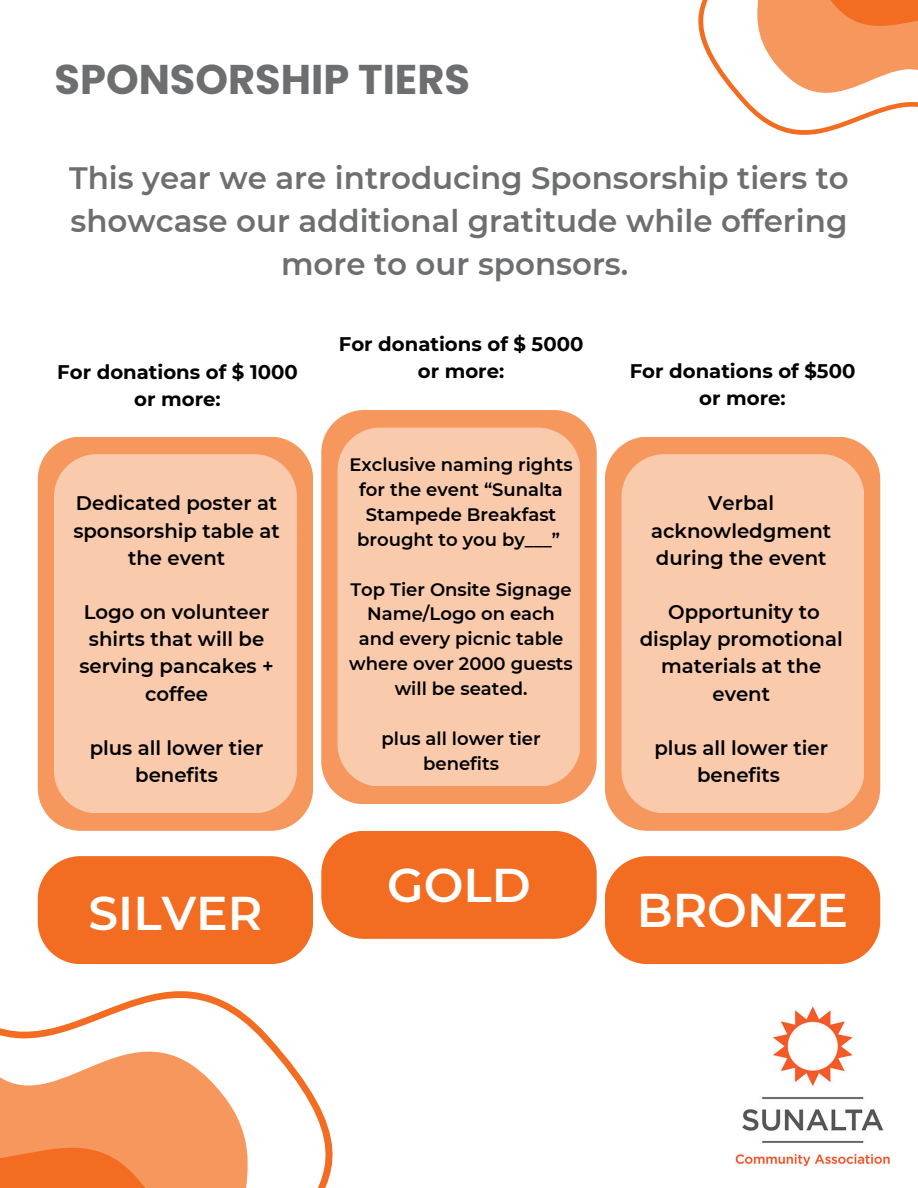
<style>
.page{position:relative;width:918px;height:1188px;background:#fff}
.page>*{position:absolute;margin:0;border:0;box-sizing:border-box;transform-origin:0 0}
.t1{font:600 47.25px "Montserrat";color:#fff}
.t2{font:700 41.55px "Poppins";color:#6d6e70}
.t3{font:600 30.9px/42.8px "Montserrat";color:#6d6e70;text-align:center}
.t4{font:600 19.65px/27.2px "Montserrat";color:#000;text-align:center}
.t5{font:700 19.65px/27.2px "Montserrat";color:#000;text-align:center}
.t6{font:600 18px/24.9px "Montserrat";color:#000;text-align:center}
</style>
<div class="page">
<img style="left:735px;top:1006px;width:155px;height:160px">
<svg style="left:698px;top:0;width:220px;height:135px"></svg>
<svg style="left:0;top:991px;width:333px;height:197px"></svg>
<svg style="left:321px;top:410px;width:276px;height:394px;background:#f69f6a"></svg>
<svg style="left:605px;top:437px;width:275px;height:393px;background:#f69e68"></svg>
<svg style="left:38px;top:437px;width:275px;height:393px;background:#f69e68"></svg>
<div style="left:321px;top:831px;width:276px;height:108px;background:#f26c21"></div>
<div style="left:605px;top:856px;width:275px;height:108px;background:#f26c21"></div>
<div style="left:38px;top:856px;width:275px;height:108px;background:#f26c21"></div>
<div style="left:54px;top:454px;width:243px;height:359px;background:#facaad"></div>
<div style="left:337px;top:428px;width:243px;height:358px;background:#facaad"></div>
<div style="left:621px;top:454px;width:243px;height:359px;background:#facaad"></div>
<h2 class="t2" style="left:55px;top:50px;width:417px">SPONSORSHIP TIERS</h2>
<p class="t3" style="left:69px;top:157px;width:781px">This year we are introducing Sponsorship tiers to showcase our additional gratitude while offering more to our sponsors.</p>
<p class="t5" style="left:57px;top:358px;width:242px">For donations of $ 1000 or more:</p>
<p class="t4" style="left:73px;top:490px;width:208px">Dedicated poster at sponsorship table at the event</p>
<p class="t4" style="left:79px;top:598px;width:196px">Logo on volunteer shirts that will be serving pancakes + coffee</p>
<p class="t4" style="left:90px;top:734px;width:175px">plus all lower tier benefits</p>
<p class="t5" style="left:339px;top:330px;width:246px">For donations of $ 5000 or more:</p>
<p class="t6" style="left:350px;top:452px;width:225px">Exclusive naming rights for the event “Sunalta<br>Stampede Breakfast brought to you by___”</p>
<p class="t6" style="left:349px;top:577px;width:225px">Top Tier Onsite Signage<br>Name/Logo on each and every picnic table where over 2000 guests will be seated.</p>
<p class="t6" style="left:382px;top:726px;width:161px">plus all lower tier benefits</p>
<p class="t5" style="left:630px;top:358px;width:227px">For donations of $500 or more:</p>
<p class="t4" style="left:651px;top:490px;width:181px">Verbal acknowledgment during the event</p>
<h1 class="t4" style="left:640px;top:598px;width:204px">Opportunity to display promotional materials at the event</h1>
<h1 class="t4" style="left:654px;top:734px;width:175px">plus all lower tier benefits</h1>
<h3 class="t1" style="left:387px;top:856px;width:145px">GOLD</h3>
<p class="t1" style="left:89px;top:884px;width:175px">SILVER</p>
<p class="t1" style="left:637px;top:881px;width:213px">BRONZE</p>
</div>
